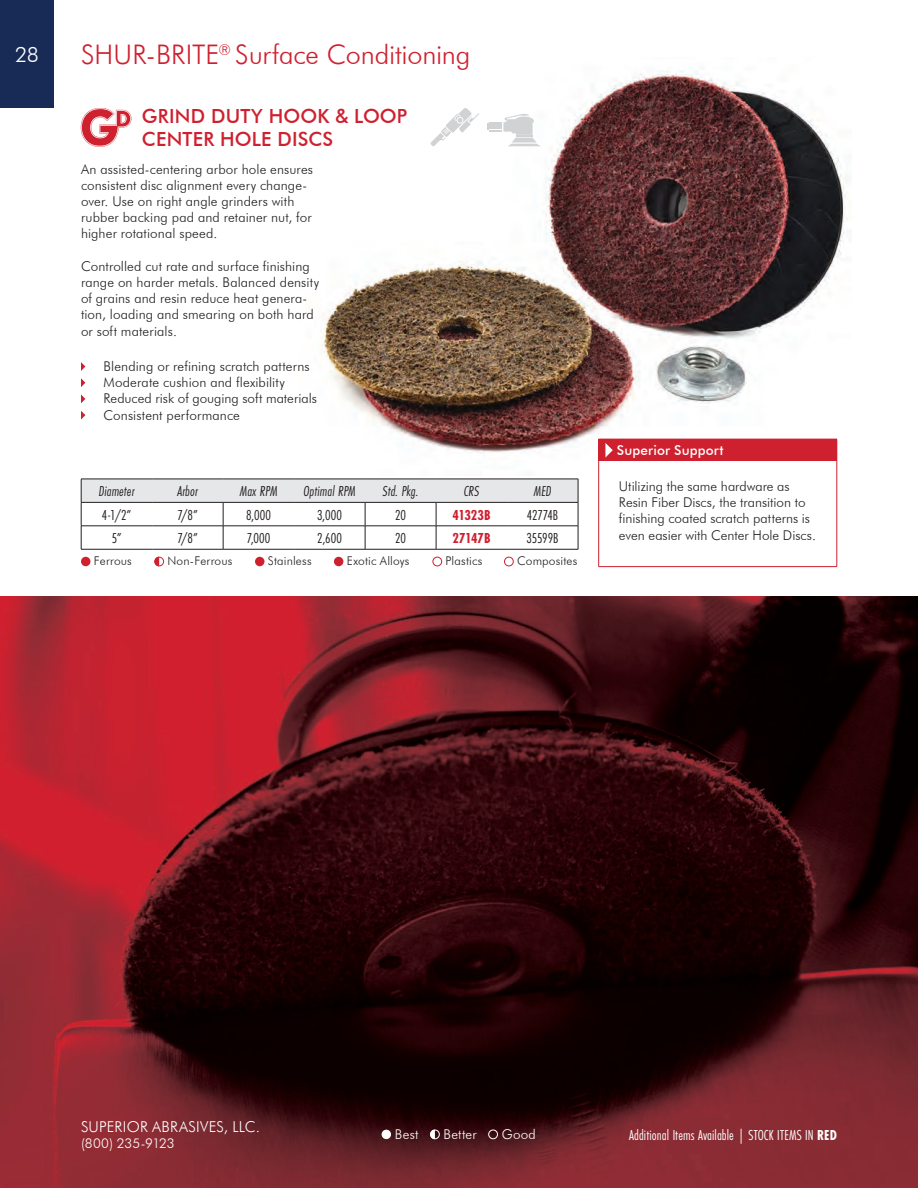
<style>
.page{position:relative;width:918px;height:1188px;background:#fff}
.page>*{position:absolute;margin:0;border:0;box-sizing:border-box;transform-origin:0 0}
.t1{font:300 27px "Futura BT";letter-spacing:-.005em;color:#cf202f}
.t2{font:300 21px "Futura BT";color:#fff}
.Content_Header{font:500 19.5px/23.4px "Futura BT";letter-spacing:.01em;color:#cf202f}
.Item_Content{font:15px "Futura PT Cond";color:#231f20}
.Item_Header{font:italic 15px "Futura PT Cond";letter-spacing:.005em;color:#231f20}
.t3{font:15px "Futura PT Cond";letter-spacing:.005em;color:#fff}
.t4{font:300 15px "Futura BT";letter-spacing:.015em;color:#fff}
.STOCK{font:700 15px "Futura PT Cond";letter-spacing:-.005em;color:#cf202f}
.t5{font:300 13.5px/16.2px "Futura BT";letter-spacing:.005em;color:#231f20}
.t6{font:500 13.5px "Futura BT";letter-spacing:.01em;color:#fff}
.t7{font:300 13.5px "Futura BT";letter-spacing:.015em;color:#fff}
.t8{font:300 13.5px "Futura BT";letter-spacing:-.01em;color:#fff}
.t9{font:300 12px "Futura BT";letter-spacing:.015em;color:#231f20}
.s1{font-weight:700}
</style>
<div class="page">
<img style="left:0;top:597px;width:918px;height:591px">
<img style="left:320px;top:68px;width:528px;height:407px">
<hr style="left:81px;top:549px;width:71px;height:1px;background:#231f20">
<hr style="left:152px;top:549px;width:71px;height:1px;background:#231f20">
<hr style="left:223px;top:549px;width:71px;height:1px;background:#231f20">
<hr style="left:294px;top:549px;width:71px;height:1px;background:#231f20">
<hr style="left:365px;top:549px;width:71px;height:1px;background:#231f20">
<hr style="left:436px;top:549px;width:71px;height:1px;background:#231f20">
<hr style="left:507px;top:549px;width:71px;height:1px;background:#231f20">
<svg style="left:81px;top:479px;width:498px;height:70px"></svg>
<hr style="left:81px;top:502px;width:71px;height:1px;background:#231f20">
<hr style="left:152px;top:502px;width:71px;height:1px;background:#231f20">
<hr style="left:223px;top:502px;width:71px;height:1px;background:#231f20">
<hr style="left:294px;top:502px;width:71px;height:1px;background:#231f20">
<hr style="left:365px;top:502px;width:71px;height:1px;background:#231f20">
<hr style="left:436px;top:502px;width:71px;height:1px;background:#231f20">
<hr style="left:507px;top:502px;width:71px;height:1px;background:#231f20">
<svg style="left:487px;top:114px;width:54px;height:32px"></svg>
<svg style="left:431px;top:108px;width:48px;height:38px"></svg>
<svg style="left:81px;top:108px;width:50px;height:39px"></svg>
<div style="left:0;top:0;width:54px;height:108px;background:#182a56"></div>
<div style="left:81px;top:557px;width:9px;height:9px;background:#cf202f;border-radius:50%"></div>
<div style="left:154px;top:557px;width:10px;height:9px;border:1px solid #cf202f;border-radius:50%"></div>
<svg style="left:154px;top:557px;width:5px;height:9px"></svg>
<div style="left:255px;top:557px;width:9px;height:9px;background:#cf202f;border-radius:50%"></div>
<div style="left:334px;top:557px;width:9px;height:9px;background:#cf202f;border-radius:50%"></div>
<div style="left:433px;top:557px;width:9px;height:9px;border:1px solid #cf202f;border-radius:50%"></div>
<div style="left:504px;top:557px;width:10px;height:9px;border:1px solid #cf202f;border-radius:50%"></div>
<svg style="left:81px;top:362px;width:4px;height:9px"></svg>
<svg style="left:81px;top:378px;width:4px;height:9px"></svg>
<svg style="left:81px;top:395px;width:4px;height:8px"></svg>
<svg style="left:81px;top:411px;width:4px;height:9px"></svg>
<div style="left:599px;top:439px;width:238px;height:22px;background:#cf202f"></div>
<svg style="left:598px;top:440px;width:1px;height:21px"></svg>
<hr style="left:598px;top:439px;width:239px;height:1px;background:#cf202f">
<hr style="left:598px;top:461px;width:1px;height:105px;background:#cf202f">
<hr style="left:598px;top:566px;width:239px;height:1px;background:#cf202f">
<svg style="left:837px;top:439px;width:1px;height:22px"></svg>
<hr style="left:837px;top:461px;width:1px;height:105px;background:#cf202f">
<svg style="left:605px;top:443px;width:8px;height:15px"></svg>
<div style="left:382px;top:1130px;width:9px;height:9px;background:#fff;border-radius:50%"></div>
<div style="left:430px;top:1130px;width:10px;height:9px;border:1px solid #fff;border-radius:50%"></div>
<svg style="left:430px;top:1130px;width:5px;height:9px"></svg>
<div style="left:488px;top:1130px;width:10px;height:9px;border:1px solid #fff;border-radius:50%"></div>
<p class="t2" style="left:15px;top:42px;width:25px">28</p>
<p class="t1" style="left:81px;top:38px;width:391px">SHUR-BRITE<sup>®</sup> Surface Conditioning</p>
<p class="Content_Header" style="left:142px;top:104px;width:267px">GRIND DUTY HOOK &amp; LOOP<br>CENTER HOLE DISCS</p>
<p class="t5" style="left:81px;top:161px;width:234px">An assisted-centering arbor hole ensures consistent disc alignment every change&shy;over. Use on right angle grinders with rubber backing pad and retainer nut, for higher rotational speed.</p>
<p class="t5" style="left:81px;top:258px;width:240px">Controlled cut rate and surface finishing range on harder metals. Balanced density of grains and resin reduce heat genera&shy;tion, loading and smearing on both hard or soft materials.</p>
<p class="t5" style="left:103px;top:358px;width:208px">Blending or refining scratch patterns</p>
<p class="t5" style="left:103px;top:374px;width:183px">Moderate cushion and flexibility</p>
<p class="t5" style="left:103px;top:390px;width:215px">Reduced risk of gouging soft materials</p>
<p class="t5" style="left:103px;top:407px;width:138px">Consistent performance</p>
<p class="Item_Header" style="left:99px;top:483px;width:37px">Diameter</p>
<p class="Item_Header" style="left:177px;top:483px;width:22px">Arbor</p>
<p class="Item_Header" style="left:240px;top:483px;width:39px">Max RPM</p>
<p class="Item_Header" style="left:304px;top:483px;width:54px">Optimal RPM</p>
<p class="Item_Header" style="left:383px;top:483px;width:37px">Std. Pkg.</p>
<p class="Item_Header" style="left:464px;top:483px;width:17px">CRS</p>
<p class="Item_Header" style="left:534px;top:483px;width:19px">MED</p>
<p class="Item_Content" style="left:102px;top:506px;width:31px">4-1/2”</p>
<p class="Item_Content" style="left:177px;top:506px;width:22px">7/8”</p>
<p class="Item_Content" style="left:246px;top:506px;width:26px">8,000</p>
<p class="Item_Content" style="left:317px;top:506px;width:26px">3,000</p>
<p class="Item_Content" style="left:395px;top:506px;width:12px">20</p>
<p class="STOCK" style="left:452px;top:506px;width:40px">41323B</p>
<p class="Item_Content" style="left:527px;top:506px;width:33px">42774B</p>
<p class="Item_Content" style="left:112px;top:530px;width:11px">5”</p>
<p class="Item_Content" style="left:177px;top:530px;width:22px">7/8”</p>
<p class="Item_Content" style="left:247px;top:530px;width:25px">7,000</p>
<p class="Item_Content" style="left:317px;top:530px;width:26px">2,600</p>
<p class="Item_Content" style="left:395px;top:530px;width:12px">20</p>
<p class="STOCK" style="left:452px;top:530px;width:40px">27147B</p>
<p class="Item_Content" style="left:527px;top:530px;width:33px">35599B</p>
<p class="t9" style="left:94px;top:553px;width:39px">Ferrous</p>
<p class="t9" style="left:167px;top:553px;width:67px">Non-Ferrous</p>
<p class="t9" style="left:268px;top:553px;width:45px">Stainless</p>
<p class="t9" style="left:347px;top:553px;width:64px">Exotic Alloys</p>
<p class="t9" style="left:445px;top:553px;width:39px">Plastics</p>
<p class="t9" style="left:517px;top:553px;width:62px">Composites</p>
<p class="t6" style="left:617px;top:442px;width:108px">Superior Support</p>
<p class="t5" style="left:619px;top:478px;width:196px">Utilizing the same hardware as Resin Fiber Discs, the transition to finishing coated scratch patterns is even easier with Center Hole Discs.</p>
<p class="t4" style="left:81px;top:1117px;width:178px">SUPERIOR ABRASIVES, LLC.</p>
<p class="t8" style="left:81px;top:1135px;width:95px">(800) 235-9123</p>
<p class="t7" style="left:395px;top:1126px;width:25px">Best</p>
<p class="t7" style="left:444px;top:1126px;width:35px">Better</p>
<p class="t7" style="left:502px;top:1126px;width:36px">Good</p>
<p class="t3" style="left:629px;top:1126px;width:210px">Additional Items Available | STOCK ITEMS IN <span class="s1">RED</span></p>
</div>
